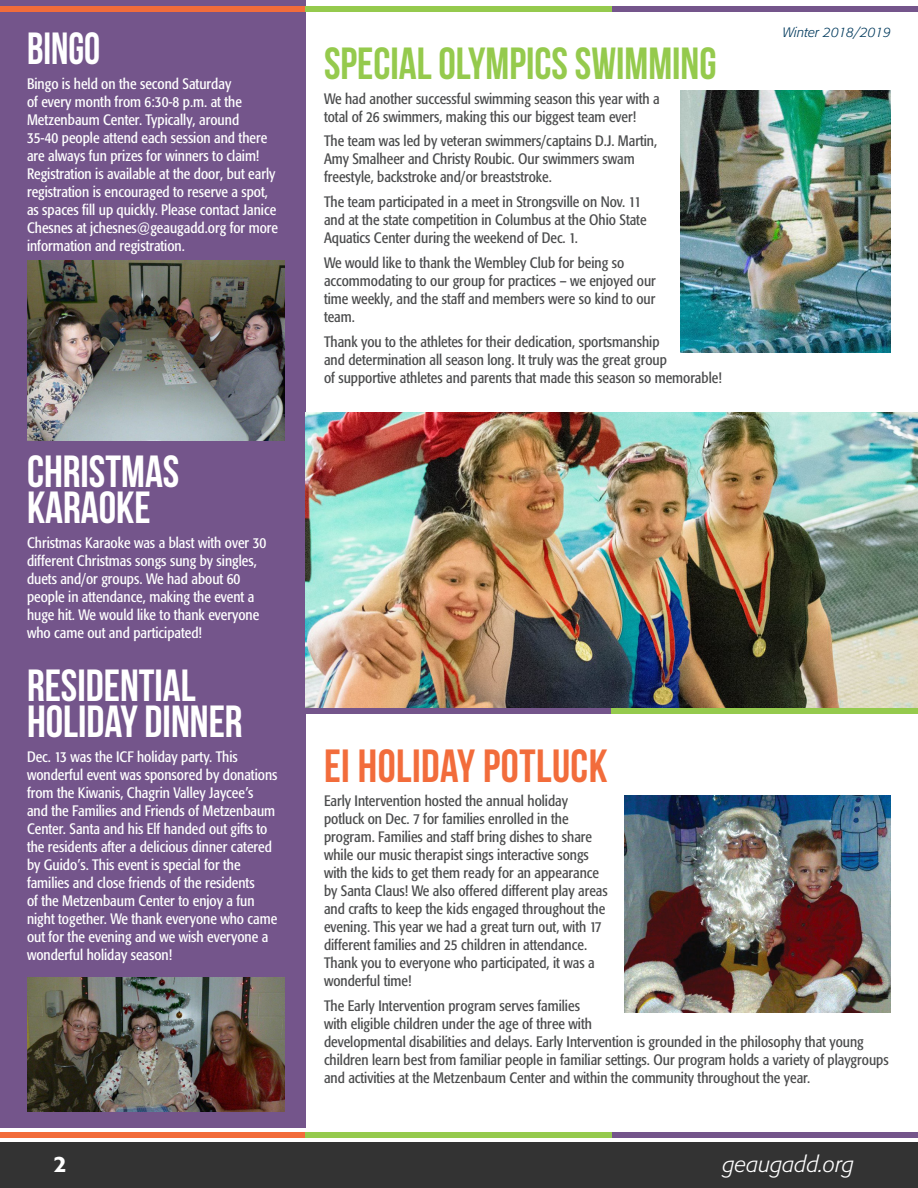
<style>
.page{position:relative;width:918px;height:1188px;background:#fff}
.page>*{position:absolute;margin:0;border:0;box-sizing:border-box;transform-origin:0 0}
.t1{font:700 46.5px "Bebas Neue";letter-spacing:.01em;color:#f26c3b}
.t2{font:700 45px/36px "Bebas Neue";color:#fff}
.t3{font:700 45px "Bebas Neue";color:#95ca4d}
.t4{font:700 45px "Bebas Neue";color:#fff;scale:.9 1}
.t5{font:italic 300 22.2px "Formata";color:#fff}
.t6{font:500 22.2px "Formata";color:#fff}
.Copy{font:condensed 15px/18px "Formata";color:#4b4c4d}
.Copy-2{font:condensed 15px/18px "Formata";color:#fff}
.t7{font:italic 300 13.5px "Formata";color:#003a5d}
</style>
<div class="page">
<div style="left:0;top:1143px;width:918px;height:45px;background:#333"></div>
<div style="left:0;top:0;width:306px;height:1128px;background:#74558b"></div>
<div style="left:0;top:1132px;width:306px;height:6px;background:#f26c3b"></div>
<div style="left:306px;top:1132px;width:306px;height:6px;background:#95ca4d"></div>
<div style="left:612px;top:1132px;width:306px;height:6px;background:#74558b"></div>
<div style="left:0;top:6px;width:306px;height:6px;background:#f26c3b"></div>
<div style="left:306px;top:6px;width:306px;height:6px;background:#95ca4d"></div>
<div style="left:612px;top:6px;width:306px;height:6px;background:#74558b"></div>
<img style="left:27px;top:260px;width:257px;height:181px">
<img style="left:306px;top:413px;width:612px;height:296px">
<div style="left:306px;top:709px;width:306px;height:5px;background:#74558b"></div>
<div style="left:612px;top:709px;width:306px;height:5px;background:#95ca4d"></div>
<img style="left:680px;top:90px;width:211px;height:263px">
<img style="left:625px;top:795px;width:266px;height:217px">
<img style="left:27px;top:978px;width:257px;height:134px">
<p class="t4" style="left:27px;top:24px;width:83px">BINGO</p>
<p class="Copy-2" style="left:27px;top:74px;width:253px">Bingo is held on the second Saturday<br>of every month from 6:30-8 p.m. at the Metzenbaum Center. Typically, around<br>35-40 people attend each session and there are always fun prizes for winners to claim!<br>Registration is available at the door, but early registration is encouraged to reserve a spot, as spaces fill up quickly. Please contact Janice Chesnes at jchesnes@geaugadd.org for more information and registration.</p>
<p class="t2" style="left:27px;top:453px;width:154px">CHRISTMAS<br>KARAOKE</p>
<p class="Copy-2" style="left:27px;top:534px;width:241px">Christmas Karaoke was a blast with over 30 different Christmas songs sung by singles, duets and/or groups. We had about 60 people in attendance, making the event a huge hit. We would like to thank everyone who came out and participated!</p>
<p class="t2" style="left:27px;top:667px;width:217px">RESIDENTIAL<br>HOLIDAY DINNER</p>
<p class="Copy-2" style="left:27px;top:748px;width:252px">Dec. 13 was the ICF holiday party. This wonderful event was sponsored by donations from the Kiwanis, Chagrin Valley Jaycee’s and the Families and Friends of Metzenbaum Center. Santa and his Elf handed out gifts to the residents after a delicious dinner catered by Guido’s. This event is special for the families and close friends of the residents<br>of the Metzenbaum Center to enjoy a fun night together. We thank everyone who came out for the evening and we wish everyone a wonderful holiday season!</p>
<p class="t3" style="left:324px;top:39px;width:394px">SPECIAL OLYMPICS SWIMMING</p>
<p class="Copy" style="left:324px;top:89px;width:337px">We had another successful swimming season this year with a total of 26 swimmers, making this our biggest team ever!</p>
<p class="Copy" style="left:324px;top:132px;width:335px">The team was led by veteran swimmers/captains D.J. Martin,<br>Amy Smalheer and Christy Roubic. Our swimmers swam freestyle, backstroke and/or breaststroke.</p>
<p class="Copy" style="left:324px;top:193px;width:324px">The team participated in a meet in Strongsville on Nov. 11 and at the state competition in Columbus at the Ohio State<br>Aquatics Center during the weekend of Dec. 1.</p>
<p class="Copy" style="left:324px;top:254px;width:333px">We would like to thank the Wembley Club for being so accommodating to our group for practices – we enjoyed our time weekly, and the staff and members were so kind to our team.</p>
<p class="Copy" style="left:324px;top:332px;width:399px">Thank you to the athletes for their dedication, sportsmanship<br>and determination all season long. It truly was the great group<br>of supportive athletes and parents that made this season so memorable!</p>
<p class="t7" style="left:783px;top:24px;width:110px">Winter 2018/2019</p>
<p class="t1" style="left:324px;top:740px;width:285px">EI HOLIDAY POTLUCK</p>
<p class="Copy" style="left:324px;top:792px;width:285px">Early Intervention hosted the annual holiday potluck on Dec. 7 for families enrolled in the program. Families and staff bring dishes to share while our music therapist sings interactive songs with the kids to get them ready for an appearance by Santa Claus! We also offered different play areas and crafts to keep the kids engaged throughout the evening. This year we had a great turn out, with 17 different families and 25 children in attendance.<br>Thank you to everyone who participated, it was a wonderful time!</p>
<p class="Copy" style="left:324px;top:997px;width:566px">The Early Intervention program serves families<br>with eligible children under the age of three with<br>developmental disabilities and delays. Early Intervention is grounded in the philosophy that young children learn best from familiar people in familiar settings. Our program holds a variety of playgroups and activities at the Metzenbaum Center and within the community throughout the year.</p>
<h3 class="t6" style="left:54px;top:1150px;width:14px">2</h3>
<h3 class="t5" style="left:723px;top:1151px;width:133px">geaugadd.org</h3>
</div>
